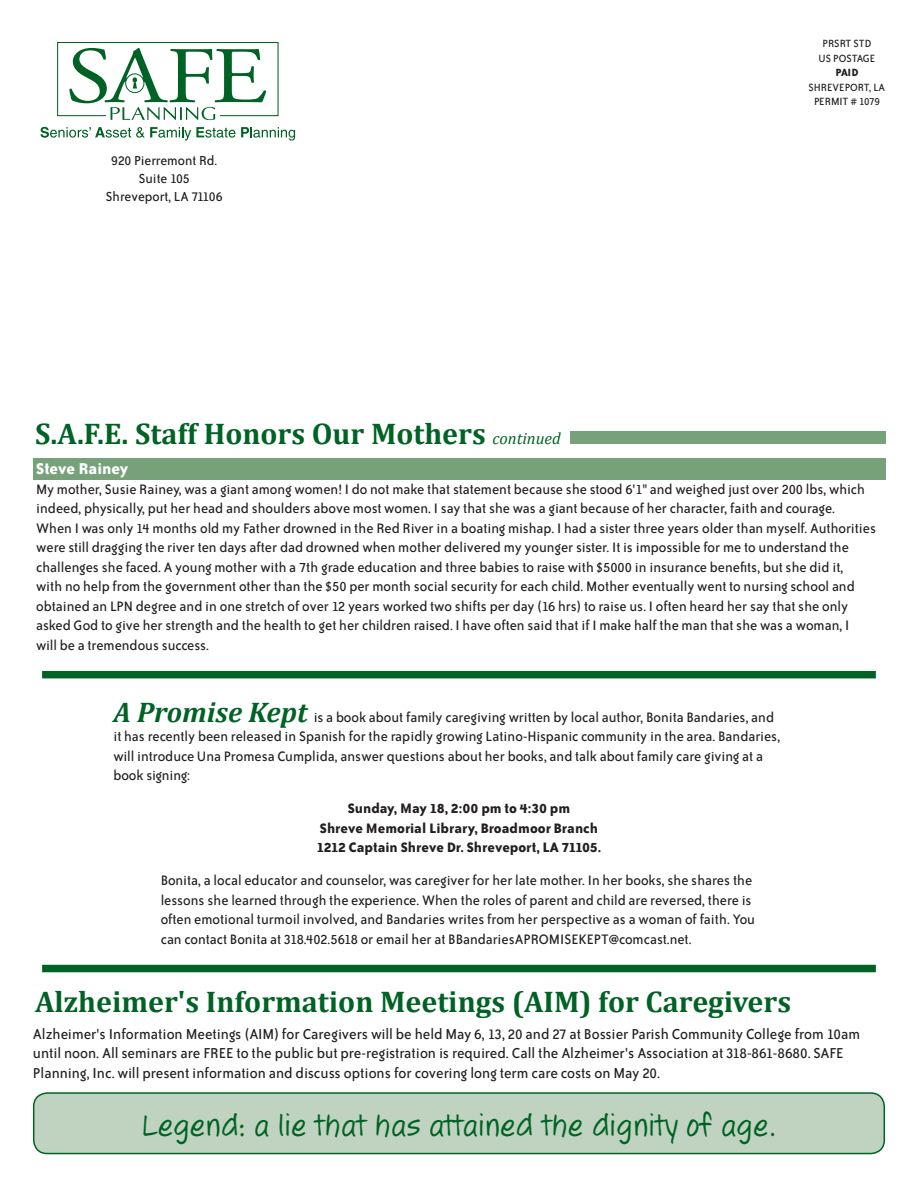
<style>
.page{position:relative;width:918px;height:1188px;background:#fff}
.page>*{position:absolute;margin:0;border:0;box-sizing:border-box;transform-origin:0 0}
.t1{font:36px "Jotting";color:#006224}
.t2{font:700 30px "Cambria";color:#006224}
.t3{font:700 18px "Bailey Sans ITC";color:#fff}
.t4{font:16.5px/19.5px "Bailey Sans ITC";color:#231f20}
.t5{font:15.75px/19.5px "Bailey Sans ITC";color:#231f20}
.t6{font:700 15.75px/19.5px "Bailey Sans ITC";color:#231f20;text-align:center}
.t7{font:15px/18px "Bailey Sans ITC";color:#231f20;text-align:center}
.t8{font:12px/14.4px "Bailey Sans ITC";color:#231f20;text-align:center}
.t9{font:700 12px "Bailey Sans ITC";color:#231f20}
.s1{font-weight:400;font-style:italic;font-size:16.5px}
.s2{font-family:"Cambria";font-weight:700;font-style:italic;font-size:28.5px;color:#006224}
</style>
<div class="page">
<div style="left:34px;top:459px;width:852px;height:21px;background:#77a279"></div>
<div style="left:57px;top:42px;width:222px;height:74px;border:1px solid #006224"></div>
<svg style="left:69px;top:48px;width:197px;height:72px"></svg>
<svg style="left:40px;top:127px;width:195px;height:13px"></svg>
<svg style="left:241px;top:127px;width:54px;height:14px"></svg>
<div style="left:570px;top:431px;width:316px;height:13px;background:#77a279"></div>
<div style="left:42px;top:671px;width:834px;height:7px;background:#006224"></div>
<div style="left:42px;top:965px;width:834px;height:7px;background:#006224"></div>
<div style="left:34px;top:1093px;width:850px;height:61px;background:#bfd3c0;border-radius:14px"></div>
<div style="left:33px;top:1092px;width:852px;height:62px;border:2px solid #006224;border-radius:14px"></div>
<p class="t7" style="left:106px;top:152px;width:118px">920 Pierremont Rd.<br>Suite 105<br>Shreveport, LA 71106</p>
<h2 class="t2" style="left:35px;top:415px;width:527px">S.A.F.E. Staff Honors Our Mothers <span class="s1">continued</span></h2>
<p class="t8" style="left:819px;top:37px;width:58px">PRSRT STD<br>US POSTAGE</p>
<p class="t9" style="left:836px;top:66px;width:24px">PAID</p>
<p class="t8" style="left:809px;top:80px;width:78px">SHREVEPORT, LA<br>PERMIT # 1079</p>
<p class="t3" style="left:36px;top:459px;width:94px">Steve Rainey</p>
<p class="t5" style="left:36px;top:480px;width:842px">My mother, Susie Rainey, was a giant among women! I do not make that statement because she stood 6'1" and weighed just over 200 lbs, which indeed, physically, put her head and shoulders above most women. I say that she was a giant because of her character, faith and courage.<br>When I was only 14 months old my Father drowned in the Red River in a boating mishap. I had a sister three years older than myself. Authorities were still dragging the river ten days after dad drowned when mother delivered my younger sister. It is impossible for me to understand the challenges she faced. A young mother with a 7th grade education and three babies to raise with $5000 in insurance benefits, but she did it,<br>with no help from the government other than the $50 per month social security for each child. Mother eventually went to nursing school and obtained an LPN degree and in one stretch of over 12 years worked two shifts per day (16 hrs) to raise us. I often heard her say that she only asked God to give her strength and the health to get her children raised. I have often said that if I make half the man that she was a woman, I<br>will be a tremendous success.</p>
<p class="t5" style="left:113px;top:707px;width:668px"><span class="s2">A Promise Kept</span> is a book about family caregiving written by local author, Bonita Bandaries, and it has recently been released in Spanish for the rapidly growing Latino-Hispanic community in the area. Bandaries, will introduce Una Promesa Cumplida, answer questions about her books, and talk about family care giving at a book signing:</p>
<p class="t6" style="left:317px;top:798px;width:286px">Sunday, May 18, 2:00 pm to 4:30 pm<br>Shreve Memorial Library, Broadmoor Branch<br>1212 Captain Shreve Dr. Shreveport, LA 71105.</p>
<p class="t5" style="left:161px;top:871px;width:596px">Bonita, a local educator and counselor, was caregiver for her late mother. In her books, she shares the lessons she learned through the experience. When the roles of parent and child are reversed, there is often emotional turmoil involved, and Bandaries writes from her perspective as a woman of faith. You can contact Bonita at 318.402.5618 or email her at BBandariesAPROMISEKEPT@comcast.net.</p>
<h2 class="t2" style="left:35px;top:983px;width:758px">Alzheimer's Information Meetings (AIM) for Caregivers</h2>
<p class="t4" style="left:33px;top:1024px;width:829px">Alzheimer's Information Meetings (AIM) for Caregivers will be held May 6, 13, 20 and 27 at Bossier Parish Community College from 10am until noon. All seminars are FREE to the public but pre-registration is required. Call the Alzheimer's Association at 318-861-8680. SAFE<br>Planning, Inc. will present information and discuss options for covering long term care costs on May 20.</p>
<h1 class="t1" style="left:142px;top:1106px;width:636px">Legend: a lie that has attained the dignity of age.</h1>
</div>
